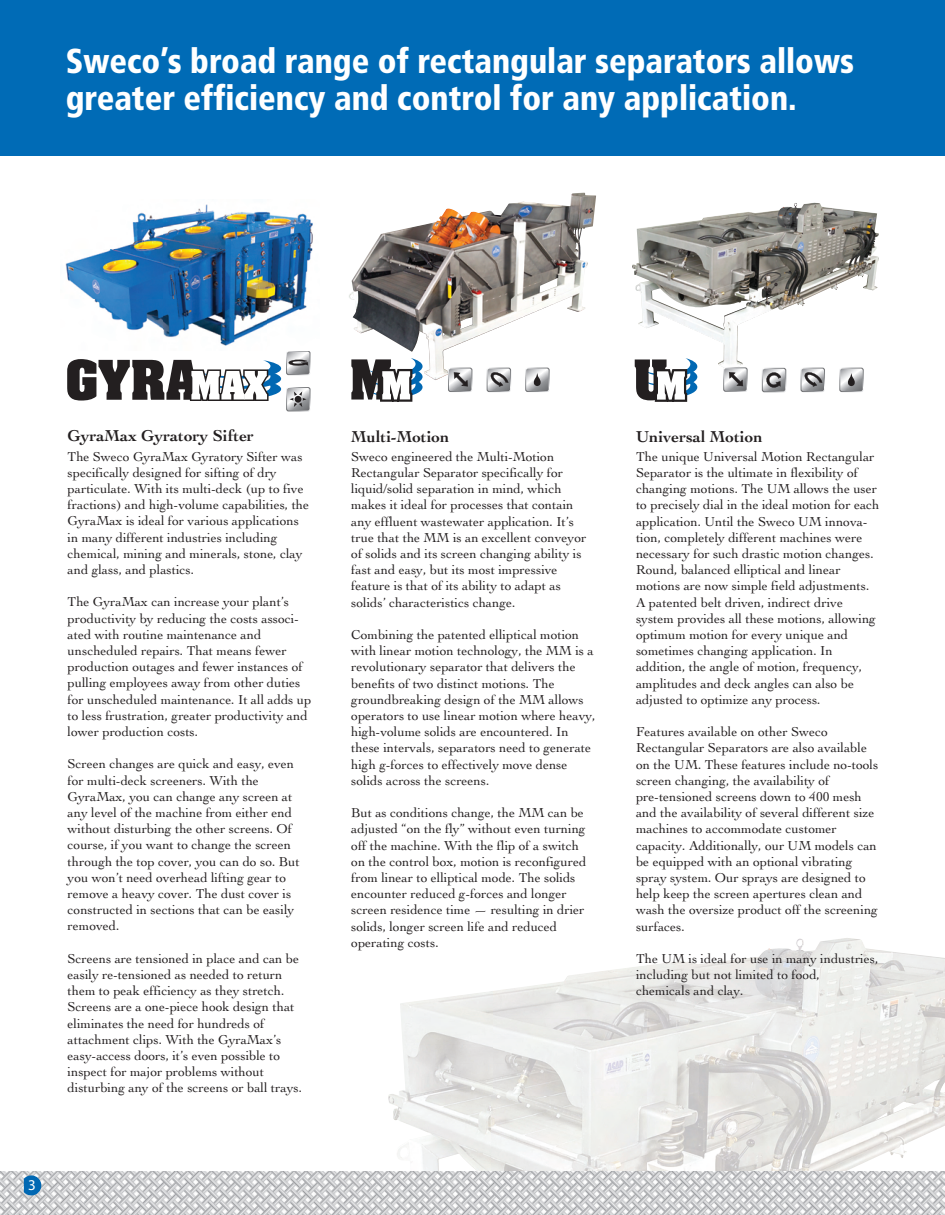
<style>
.page{position:relative;width:945px;height:1215px;background:#fff}
.page>*{position:absolute;margin:0;border:0;box-sizing:border-box;transform-origin:0 0}
.t1{font:900 condensed 34.5px/37.5px "Frutiger";color:#fff;scale:.95 1}
.t2{font:700 16.5px "Cochin";color:#231f20}
.t3{font:700 15px "Clearface";color:#fff}
.t4{font:13.5px/16.2px "Cochin";color:#231f20}
</style>
<div class="page">
<img style="left:492px;top:965px;width:155px;height:206px">
<img style="left:647px;top:938px;width:298px;height:159px">
<img style="left:388px;top:991px;width:104px;height:180px">
<img style="left:647px;top:1097px;width:156px;height:74px">
<img style="left:803px;top:1097px;width:104px;height:74px">
<img style="left:906px;top:1097px;width:39px;height:47px">
<img style="left:0;top:1171px;width:945px;height:44px">
<div style="left:0;top:0;width:945px;height:155px;background:#006bb6"></div>
<img style="left:349px;top:193px;width:247px;height:187px">
<img style="left:718px;top:203px;width:161px;height:168px">
<svg style="left:286px;top:351px;width:24px;height:24px"></svg>
<svg style="left:287px;top:352px;width:23px;height:22px"></svg>
<svg style="left:287px;top:359px;width:21px;height:7px"></svg>
<svg style="left:801px;top:368px;width:24px;height:24px"></svg>
<svg style="left:802px;top:369px;width:22px;height:22px"></svg>
<svg style="left:804px;top:371px;width:18px;height:16px"></svg>
<svg style="left:762px;top:368px;width:24px;height:24px"></svg>
<svg style="left:763px;top:369px;width:22px;height:22px"></svg>
<svg style="left:766px;top:372px;width:15px;height:16px"></svg>
<svg style="left:723px;top:367px;width:25px;height:25px"></svg>
<svg style="left:724px;top:368px;width:23px;height:23px"></svg>
<svg style="left:729px;top:372px;width:14px;height:14px"></svg>
<svg style="left:487px;top:368px;width:24px;height:24px"></svg>
<svg style="left:488px;top:369px;width:22px;height:22px"></svg>
<svg style="left:490px;top:371px;width:18px;height:16px"></svg>
<svg style="left:448px;top:368px;width:24px;height:24px"></svg>
<svg style="left:449px;top:369px;width:22px;height:22px"></svg>
<svg style="left:454px;top:372px;width:14px;height:14px"></svg>
<svg style="left:635px;top:358px;width:62px;height:44px"></svg>
<svg style="left:351px;top:358px;width:72px;height:44px"></svg>
<svg style="left:67px;top:359px;width:214px;height:42px"></svg>
<svg style="left:525px;top:368px;width:25px;height:24px"></svg>
<svg style="left:526px;top:369px;width:23px;height:22px"></svg>
<svg style="left:533px;top:373px;width:8px;height:13px"></svg>
<svg style="left:839px;top:368px;width:25px;height:24px"></svg>
<svg style="left:840px;top:369px;width:23px;height:22px"></svg>
<svg style="left:847px;top:373px;width:9px;height:13px"></svg>
<svg style="left:286px;top:387px;width:25px;height:24px"></svg>
<svg style="left:287px;top:388px;width:23px;height:23px"></svg>
<svg style="left:290px;top:391px;width:17px;height:16px"></svg>
<img style="left:65px;top:204px;width:248px;height:142px">
<svg style="left:24px;top:1175px;width:17px;height:20px"></svg>
<h1 class="t1" style="left:66px;top:45px;width:831px">Sweco’s broad range of rectangular separators allows greater efficiency and control for any application.</h1>
<p class="t2" style="left:68px;top:426px;width:188px">GyraMax Gyratory Sifter</p>
<p class="t4" style="left:68px;top:448px;width:243px">The Sweco GyraMax Gyratory Sifter was specifically designed for sifting of dry particulate. With its multi-deck (up to five fractions) and high-volume capabilities, the GyraMax is ideal for various applications in many different industries including chemical, mining and minerals, stone, clay and glass, and plastics.</p>
<p class="t4" style="left:68px;top:594px;width:245px">The GyraMax can increase your plant’s productivity by reducing the costs associ&shy;ated with routine maintenance and unscheduled repairs. That means fewer production outages and fewer instances of pulling employees away from other duties for unscheduled maintenance. It all adds up to less frustration, greater productivity and lower production costs.</p>
<p class="t4" style="left:68px;top:756px;width:233px">Screen changes are quick and easy, even for multi-deck screeners. With the GyraMax, you can change any screen at any level of the machine from either end without disturbing the other screens. Of course, if you want to change the screen through the top cover, you can do so. But you won’t need overhead lifting gear to remove a heavy cover. The dust cover is constructed in sections that can be easily removed.</p>
<p class="t4" style="left:68px;top:950px;width:236px">Screens are tensioned in place and can be easily re-tensioned as needed to return them to peak efficiency as they stretch.<br>Screens are a one-piece hook design that eliminates the need for hundreds of attachment clips. With the GyraMax’s easy-access doors, it’s even possible to inspect for major problems without disturbing any of the screens or ball trays.</p>
<p class="t3" style="left:28px;top:1179px;width:9px">3</p>
<p class="t2" style="left:351px;top:427px;width:100px">Multi-Motion</p>
<p class="t4" style="left:351px;top:448px;width:237px">Sweco engineered the Multi-Motion Rectangular Separator specifically for liquid/solid separation in mind, which makes it ideal for processes that contain any effluent wastewater application. It’s true that the MM is an excellent conveyor of solids and its screen changing ability is fast and easy, but its most impressive feature is that of its ability to adapt as solids’ characteristics change.</p>
<p class="t4" style="left:351px;top:627px;width:246px">Combining the patented elliptical motion with linear motion technology, the MM is a revolutionary separator that delivers the benefits of two distinct motions. The groundbreaking design of the MM allows operators to use linear motion where heavy, high-volume solids are encountered. In these intervals, separators need to generate high g-forces to effectively move dense solids across the screens.</p>
<p class="t4" style="left:351px;top:805px;width:237px">But as conditions change, the MM can be adjusted “on the fly” without even turning off the machine. With the flip of a switch on the control box, motion is reconfigured from linear to elliptical mode. The solids encounter reduced g-forces and longer screen residence time — resulting in drier solids, longer screen life and reduced operating costs.</p>
<p class="t2" style="left:636px;top:427px;width:128px">Universal Motion</p>
<p class="t4" style="left:636px;top:448px;width:245px">The unique Universal Motion Rectangular Separator is the ultimate in flexibility of changing motions. The UM allows the user to precisely dial in the ideal motion for each application. Until the Sweco UM innova&shy;tion, completely different machines were necessary for such drastic motion changes.<br>Round, balanced elliptical and linear motions are now simple field adjustments.<br>A patented belt driven, indirect drive system provides all these motions, allowing optimum motion for every unique and sometimes changing application. In addition, the angle of motion, frequency, amplitudes and deck angles can also be adjusted to optimize any process.</p>
<p class="t4" style="left:636px;top:724px;width:244px">Features available on other Sweco Rectangular Separators are also available on the UM. These features include no-tools screen changing, the availability of pre-tensioned screens down to 400 mesh and the availability of several different size machines to accommodate customer capacity. Additionally, our UM models can be equipped with an optional vibrating spray system. Our sprays are designed to help keep the screen apertures clean and wash the oversize product off the screening surfaces.</p>
<p class="t4" style="left:636px;top:951px;width:244px">The UM is ideal for use in many industries, including but not limited to food,<br>chemicals and clay.</p>
</div>
